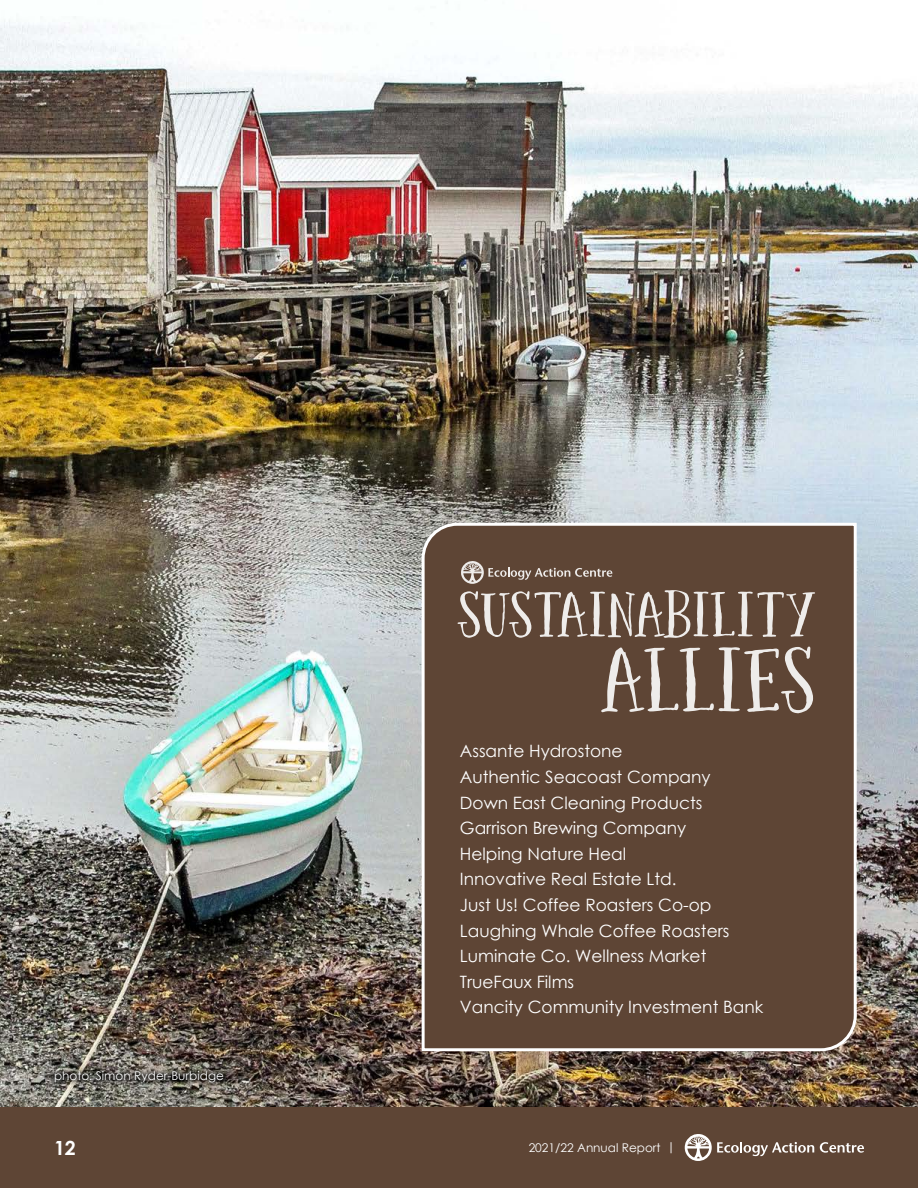
<style>
.page{position:relative;width:918px;height:1188px;background:#fff}
.page>*{position:absolute;margin:0;border:0;box-sizing:border-box;transform-origin:0 0}
.t1{font:700 19.5px "Century Gothic";color:#fff}
.t2{font:16.95px/25.7px "Century Gothic";color:#fff}
.t3{font:12px "Century Gothic";color:#fff}
</style>
<div class="page">
<div style="left:0;top:1107px;width:918px;height:81px;background:#5e4535"></div>
<img style="left:0;top:2px;width:918px;height:1105px">
<svg style="left:50px;top:1066px;width:179px;height:22px;background:#5a5650"></svg>
<svg style="left:685px;top:1134px;width:129px;height:27px"></svg>
<svg style="left:820px;top:1142px;width:44px;height:11px"></svg>
<div style="left:420px;top:521px;width:438px;height:532px;background:#5e4535"></div>
<svg style="left:461px;top:560px;width:151px;height:24px;background:#786355"></svg>
<svg style="left:601px;top:647px;width:212px;height:66px;background:#857266"></svg>
<svg style="left:458px;top:590px;width:357px;height:48px;background:#857266"></svg>
<p class="t3" style="left:54px;top:1067px;width:171px">photo: Simon Ryder-Burbidge</p>
<p class="t2" style="left:460px;top:738px;width:305px">Assante Hydrostone<br>Authentic Seacoast Company<br>Down East Cleaning Products<br>Garrison Brewing Company<br>Helping Nature Heal<br>Innovative Real Estate Ltd.<br>Just Us! Coffee Roasters Co-op<br>Laughing Whale Coffee Roasters<br>Luminate Co. Wellness Market<br>TrueFaux Films<br>Vancity Community Investment Bank</p>
<p class="t1" style="left:54px;top:1135px;width:23px">12</p>
<p class="t3" style="left:529px;top:1139px;width:148px">2021/22 Annual Report |</p>
</div>
